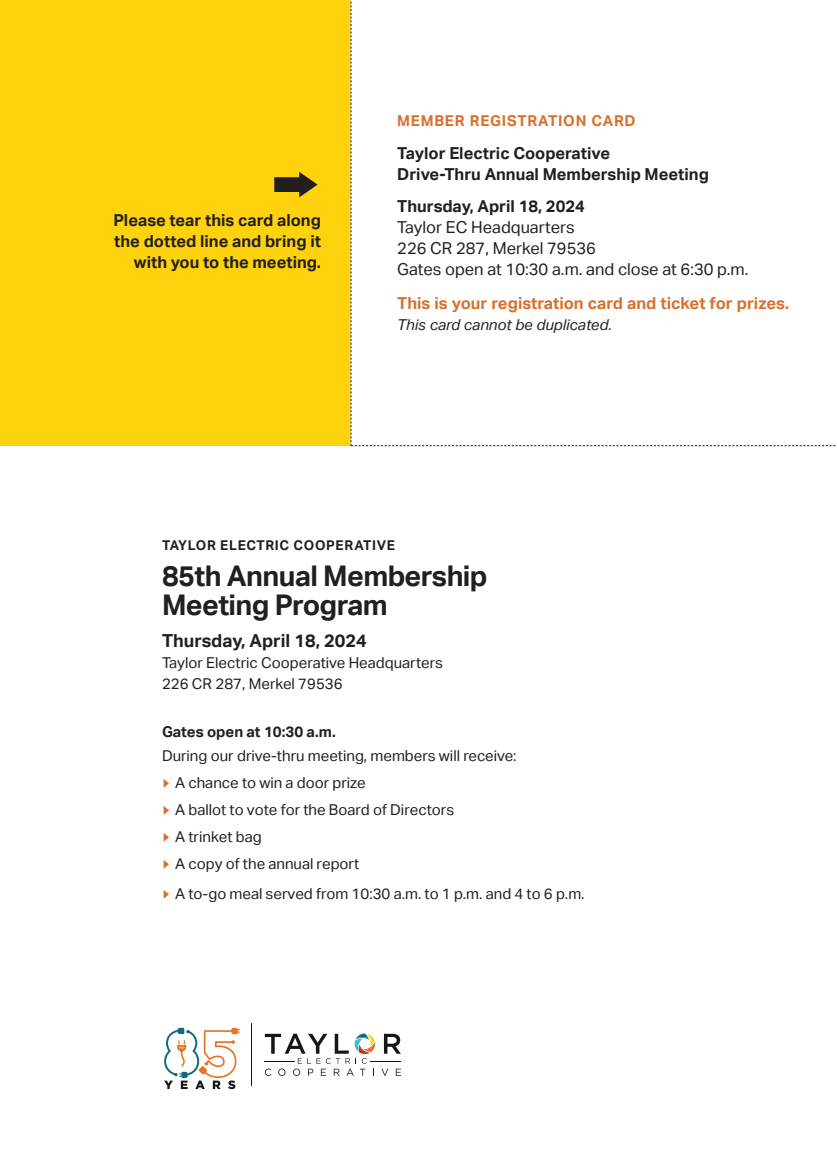
<style>
.page{position:relative;width:837px;height:1175px;background:#fff}
.page>*{position:absolute;margin:0;border:0;box-sizing:border-box;transform-origin:0 0}
.t1{font:700 28.5px/29.2px "Aktiv Grotesk";letter-spacing:-.02em;color:#231f20}
.t2{font:700 18px "Aktiv Grotesk";color:#231f20}
.t3{font:700 16.5px/21px "Aktiv Grotesk";color:#231f20}
.t4{font:16.5px/21px "Aktiv Grotesk";color:#231f20}
.t5{font:700 16.5px "Aktiv Grotesk";color:#d8702d}
.t6{font:15px/27px "Aktiv Grotesk";color:#231f20}
.t7{font:italic 15px "Aktiv Grotesk";color:#231f20}
.t8{font:700 15px "Aktiv Grotesk";letter-spacing:.05em;color:#d8702d}
.t9{font:700 15px "Aktiv Grotesk";color:#231f20}
.t10{font:700 13.5px "Aktiv Grotesk";letter-spacing:.05em;color:#231f20}
</style>
<div class="page">
<div style="left:0;top:0;width:351px;height:446px;background:#fed20d"></div>
<svg style="left:164px;top:1027px;width:76px;height:62px"></svg>
<svg style="left:384px;top:1033px;width:17px;height:20px"></svg>
<svg style="left:382px;top:1068px;width:6px;height:7px"></svg>
<svg style="left:396px;top:1068px;width:5px;height:7px"></svg>
<hr style="left:371px;top:1060px;width:30px;height:1px;background:#171518">
<svg style="left:265px;top:1033px;width:111px;height:42px"></svg>
<hr style="left:251px;top:1023px;width:1px;height:63px;background:#171518">
<svg style="left:274px;top:172px;width:44px;height:25px"></svg>
<p class="t3" style="left:113px;top:210px;width:209px;text-align:right">Please tear this card along the dotted line and bring it with you to the meeting.</p>
<p class="t8" style="left:397px;top:112px;width:240px">MEMBER REGISTRATION CARD</p>
<p class="t3" style="left:397px;top:143px;width:313px">Taylor Electric Cooperative<br>Drive-Thru Annual Membership Meeting</p>
<p class="t3" style="left:397px;top:196px;width:189px">Thursday, April 18, 2024</p>
<p class="t4" style="left:397px;top:217px;width:353px">Taylor EC Headquarters<br>226 CR 287, Merkel 79536<br>Gates open at 10:30 a.m. and close at 6:30 p.m.</p>
<p class="t5" style="left:397px;top:294px;width:393px">This is your registration card and ticket for prizes.</p>
<p class="t7" style="left:397px;top:316px;width:216px">This card cannot be duplicated.</p>
<p class="t10" style="left:162px;top:537px;width:235px">TAYLOR ELECTRIC COOPERATIVE</p>
<h1 class="t1" style="left:162px;top:561px;width:327px">85th Annual Membership<br>Meeting Program</h1>
<p class="t2" style="left:162px;top:630px;width:206px">Thursday, April 18, 2024</p>
<p class="t6" style="left:162px;top:652px;width:282px;line-height:21px">Taylor Electric Cooperative Headquarters<br>226 CR 287, Merkel 79536</p>
<p class="t9" style="left:162px;top:722px;width:175px">Gates open at 10:30 a.m.</p>
<p class="t6" style="left:175px;top:742px;width:343px;text-indent:-13px">During our drive-thru meeting, members will receive:<br>A chance to win a door prize<br>A ballot to vote for the Board of Directors<br>A trinket bag<br>A copy of the annual report</p>
<p class="t6" style="left:175px;top:880px;width:411px">A to-go meal served from 10:30 a.m. to 1 p.m. and 4 to 6 p.m.</p>
</div>
